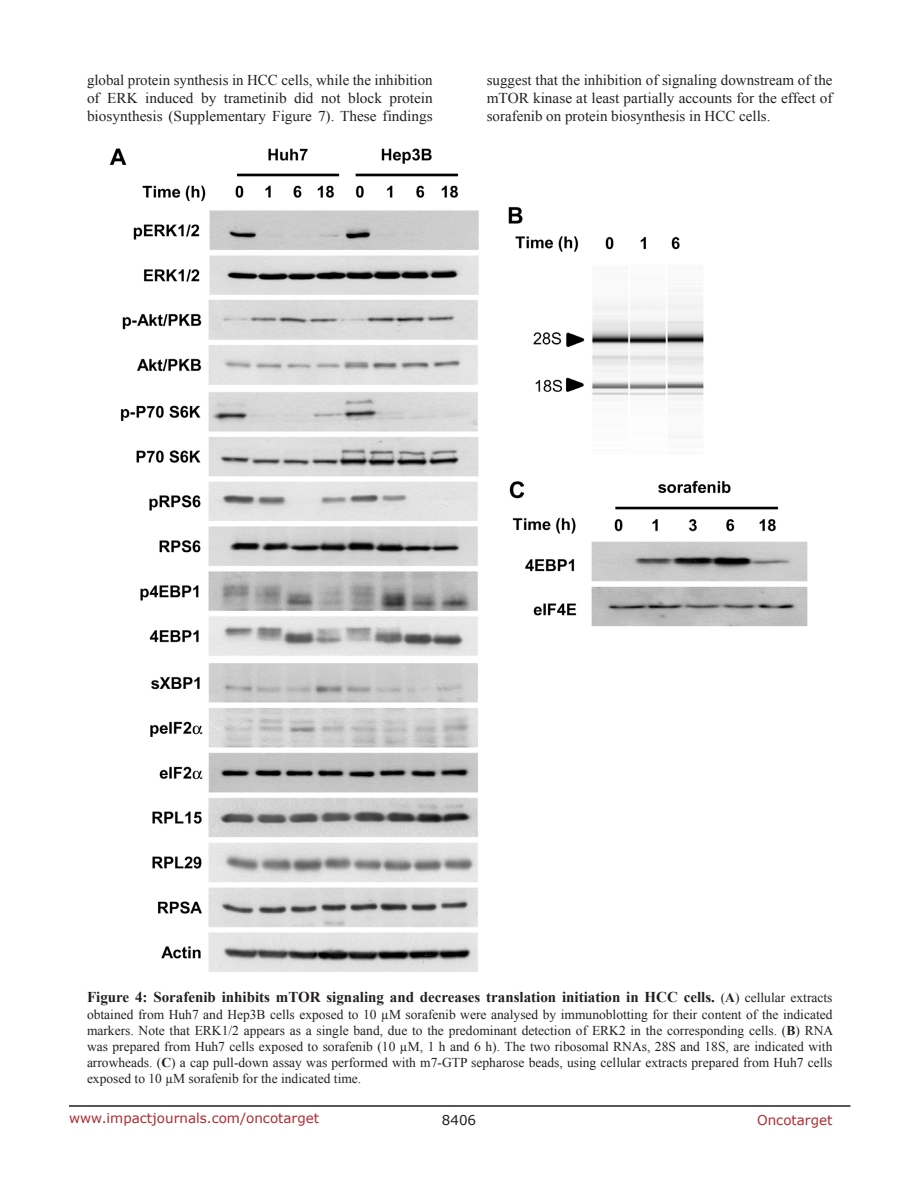
<style>
.page{position:relative;width:918px;height:1188px;background:#fff}
.page>*{position:absolute;margin:0;border:0;box-sizing:border-box;transform-origin:0 0}
.BodyText{font:15px/18px "Times New Roman";color:#231f20;text-align:justify}
.FigureText{font:700 15px "Times New Roman";color:#231f20}
.FigureText-2{font:13.5px/16.2px "Times New Roman";color:#231f20;text-align:justify}
.t1{font:13.5px "Verdana";color:#ac2b31}
.t2{font:13.5px "Verdana";color:#231f20}
.s1{font-weight:400;font-size:13.5px}
.s2{font-size:13.5px}
.s3{font-weight:700}
</style>
<div class="page">
<hr style="left:69px;top:1105px;width:781px;height:2px;background:#231f20">
<img style="left:110px;top:148px;width:698px;height:824px">
<p class="BodyText" style="left:87px;top:71px;width:347px">global protein synthesis in HCC cells, while the inhibition of ERK induced by trametinib did not block protein biosynthesis (Supplementary Figure 7). These findings</p>
<p class="BodyText" style="left:487px;top:71px;width:347px">suggest that the inhibition of signaling downstream of the mTOR kinase at least partially accounts for the effect of sorafenib on protein biosynthesis in HCC cells.</p>
<p class="FigureText" style="left:87px;top:987px;width:747px">Figure 4: Sorafenib inhibits mTOR signaling and decreases translation initiation in HCC cells. <span class="s1">(</span><span class="s2">A</span><span class="s1">) cellular extracts</span></p>
<p class="FigureText-2" style="left:87px;top:1006px;width:748px">obtained from Huh7 and Hep3B cells exposed to 10 µM sorafenib were analysed by immunoblotting for their content of the indicated markers. Note that ERK1/2 appears as a single band, due to the predominant detection of ERK2 in the corresponding cells. (<span class="s3">B</span>) RNA was prepared from Huh7 cells exposed to sorafenib (10 µM, 1 h and 6 h). The two ribosomal RNAs, 28S and 18S, are indicated with arrowheads. (<span class="s3">C</span>) a cap pull-down assay was performed with m7-GTP sepharose beads, using cellular extracts prepared from Huh7 cells exposed to 10 µM sorafenib for the indicated time.</p>
<p class="t1" style="left:69px;top:1109px;width:252px">www.impactjournals.com/oncotarget</p>
<p class="t2" style="left:442px;top:1111px;width:36px">8406</p>
<p class="t1" style="left:757px;top:1111px;width:77px">Oncotarget</p>
</div>
